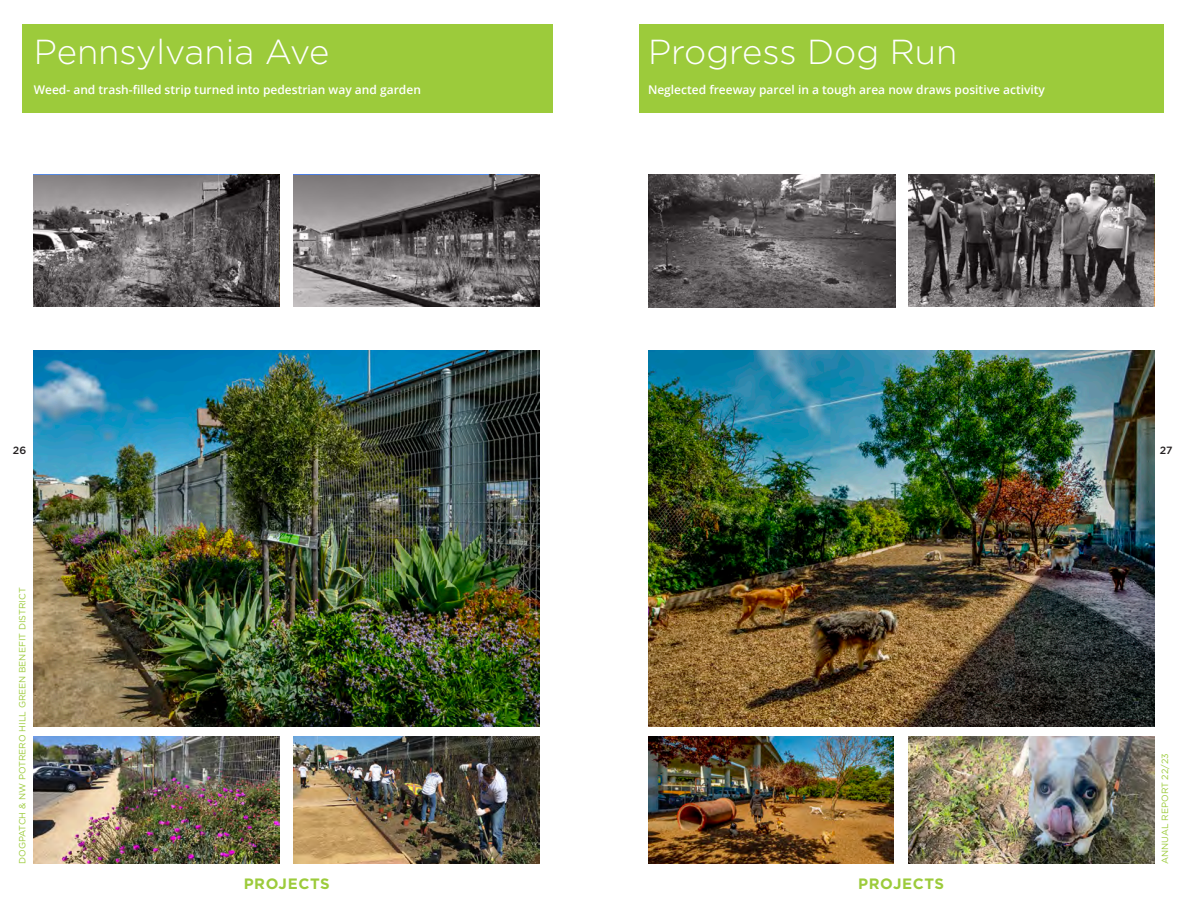
<style>
.page{position:relative;width:1188px;height:918px;background:#fff}
.page>*{position:absolute;margin:0;border:0;box-sizing:border-box;transform-origin:0 0}
.t1{font:300 34.65px "Gotham";color:#fff}
.t2{font:700 15px "Gotham";letter-spacing:.04em;color:#9ccb3b}
.t3{font:600 12px "Open Sans";color:#fff}
.t4{font:500 10.5px "Gotham";color:#231f20}
.t5{font:9px "Gotham";color:#9ccb3b}
</style>
<div class="page">
<div style="left:23px;top:24px;width:530px;height:88px;background:#9ccb3b"></div>
<div style="left:639px;top:24px;width:524px;height:88px;background:#9ccb3b"></div>
<img style="left:34px;top:175px;width:245px;height:132px">
<img style="left:294px;top:175px;width:246px;height:132px">
<img style="left:908px;top:174px;width:246px;height:133px">
<img style="left:34px;top:351px;width:506px;height:376px">
<img style="left:648px;top:174px;width:248px;height:134px">
<img style="left:648px;top:351px;width:506px;height:376px">
<img style="left:34px;top:737px;width:246px;height:127px">
<img style="left:648px;top:737px;width:246px;height:127px">
<img style="left:294px;top:737px;width:246px;height:127px">
<img style="left:908px;top:737px;width:246px;height:127px">
<h1 class="t1" style="left:34px;top:33px;width:297px">Pennsylvania Ave</h1>
<p class="t3" style="left:34px;top:81px;width:389px">Weed- and trash-filled strip turned into pedestrian way and garden</p>
<h1 class="t1" style="left:648px;top:33px;width:311px">Progress Dog Run</h1>
<p class="t3" style="left:648px;top:81px;width:399px">Neglected freeway parcel in a tough area now draws positive activity</p>
<p class="t4" style="left:13px;top:444px;width:15px">26</p>
<p class="t4" style="left:1160px;top:444px;width:14px">27</p>
<p class="t5" style="left:17px;top:864px;width:278px;rotate:-90deg">DOGPATCH &amp; NW POTRERO HILL GREEN BENEFIT DISTRICT</p>
<p class="t2" style="left:244px;top:875px;width:88px">PROJECTS</p>
<p class="t2" style="left:858px;top:875px;width:88px">PROJECTS</p>
<p class="t5" style="left:1159px;top:864px;width:112px;rotate:-90deg">ANNUAL REPORT 22/23</p>
</div>
